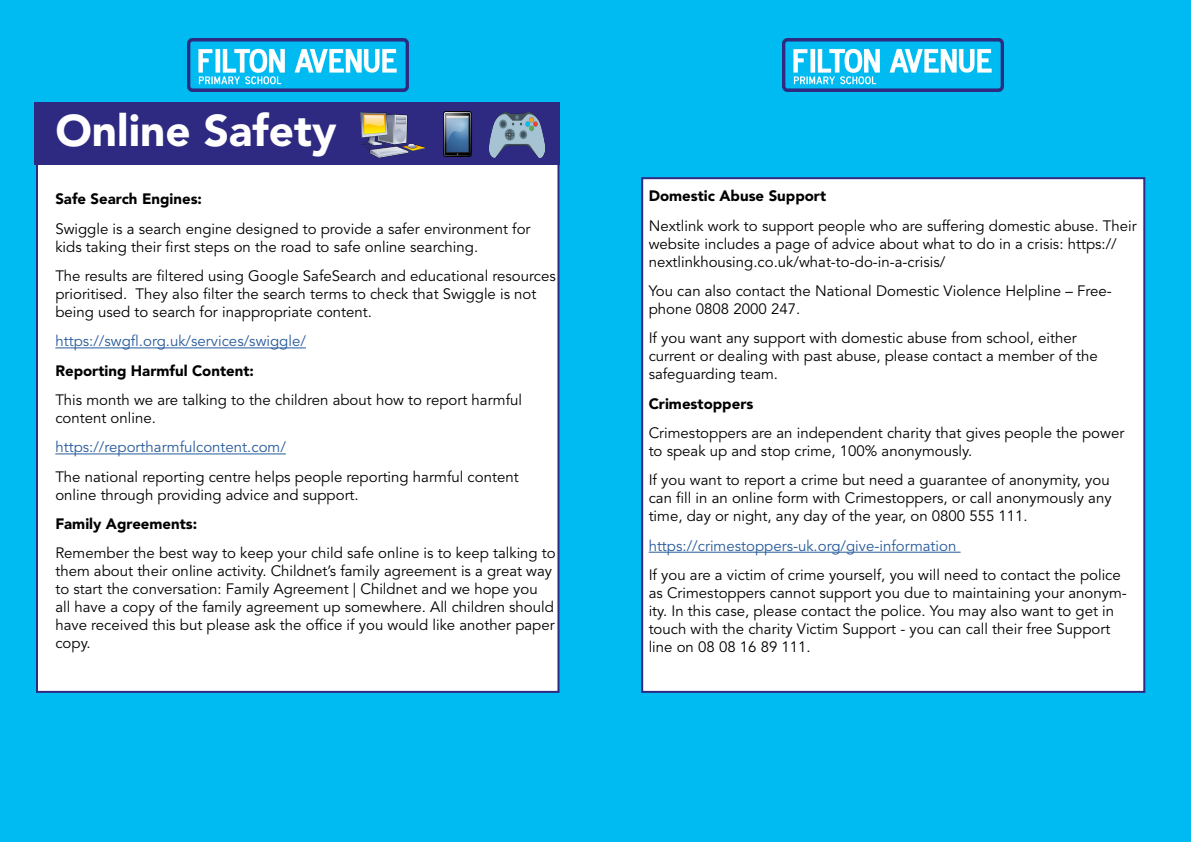
<style>
.page{position:relative;width:1191px;height:842px;background:#00bbf1}
.page>*{position:absolute;margin:0;border:0;box-sizing:border-box;transform-origin:0 0}
.t1{font:900 44px "Avenir LT Std";color:#fff}
.t2{font:15px/18px "Avenir LT Std";color:#000}
.t3{font:15px "Avenir LT Std";color:#275b9b}
.t4{font:900 15px "Avenir LT Std";color:#000}
</style>
<div class="page">
<div style="left:36px;top:149px;width:523px;height:544px;background:#fff;border:2px solid #2e2a81"></div>
<div style="left:34px;top:102px;width:525px;height:62px;background:#2e2a81"></div>
<hr style="left:55px;top:347px;width:251px;height:1px;background:#275b9b">
<hr style="left:55px;top:453px;width:231px;height:1px;background:#275b9b">
<img style="left:187px;top:38px;width:221px;height:54px">
<img style="left:360px;top:112px;width:65px;height:45px">
<img style="left:443px;top:112px;width:29px;height:45px">
<div style="left:641px;top:177px;width:504px;height:516px;background:#fff;border:2px solid #2e2a81"></div>
<img style="left:489px;top:112px;width:56px;height:45px">
<hr style="left:648px;top:552px;width:312px;height:1px;background:#275b9b">
<img style="left:782px;top:38px;width:221px;height:54px">
<h1 class="t1" style="left:55px;top:104px;width:283px">Online Safety</h1>
<p class="t4" style="left:55px;top:190px;width:148px">Safe Search Engines:</p>
<p class="t2" style="left:55px;top:220px;width:477px">Swiggle is a search engine designed to provide a safer environment for kids taking their first steps on the road to safe online searching.</p>
<p class="t2" style="left:55px;top:267px;width:502px">The results are filtered using Google SafeSearch and educational resources prioritised. They also filter the search terms to check that Swiggle is not being used to search for inappropriate content.</p>
<p class="t3" style="left:55px;top:333px;width:252px">https://swgfl.org.uk/services/swiggle/</p>
<p class="t4" style="left:55px;top:361px;width:200px">Reporting Harmful Content:</p>
<p class="t2" style="left:55px;top:391px;width:468px">This month we are talking to the children about how to report harmful content online.</p>
<p class="t3" style="left:55px;top:439px;width:232px">https://reportharmfulcontent.com/</p>
<p class="t2" style="left:55px;top:468px;width:465px">The national reporting centre helps people reporting harmful content online through providing advice and support.</p>
<p class="t4" style="left:55px;top:515px;width:143px">Family Agreements:</p>
<p class="t2" style="left:55px;top:545px;width:502px">Remember the best way to keep your child safe online is to keep talking to them about their online activity. Childnet’s family agreement is a great way to start the conversation: Family Agreement | Childnet and we hope you all have a copy of the family agreement up somewhere. All children should have received this but please ask the office if you would like another paper copy.</p>
<p class="t4" style="left:648px;top:187px;width:179px">Domestic Abuse Support</p>
<p class="t2" style="left:648px;top:217px;width:489px">Nextlink work to support people who are suffering domestic abuse. Their website includes a page of advice about what to do in a crisis: https:// nextlinkhousing.co.uk/what-to-do-in-a-crisis/</p>
<p class="t2" style="left:648px;top:282px;width:464px">You can also contact the National Domestic Violence Helpline – Free&shy;phone 0808 2000 247.</p>
<p class="t2" style="left:648px;top:330px;width:451px">If you want any support with domestic abuse from school, either current or dealing with past abuse, please contact a member of the safeguarding team.</p>
<p class="t4" style="left:648px;top:394px;width:106px">Crimestoppers</p>
<p class="t2" style="left:648px;top:424px;width:477px">Crimestoppers are an independent charity that gives people the power to speak up and stop crime, 100% anonymously.</p>
<p class="t2" style="left:648px;top:472px;width:464px">If you want to report a crime but need a guarantee of anonymity, you can fill in an online form with Crimestoppers, or call anonymously any time, day or night, any day of the year, on 0800 555 111.</p>
<p class="t3" style="left:648px;top:537px;width:309px">https://crimestoppers-uk.org/give-information</p>
<p class="t2" style="left:648px;top:566px;width:480px">If you are a victim of crime yourself, you will need to contact the police as Crimestoppers cannot support you due to maintaining your anonym&shy;ity. In this case, please contact the police. You may also want to get in touch with the charity Victim Support - you can call their free Support line on 08 08 16 89 111.</p>
</div>
